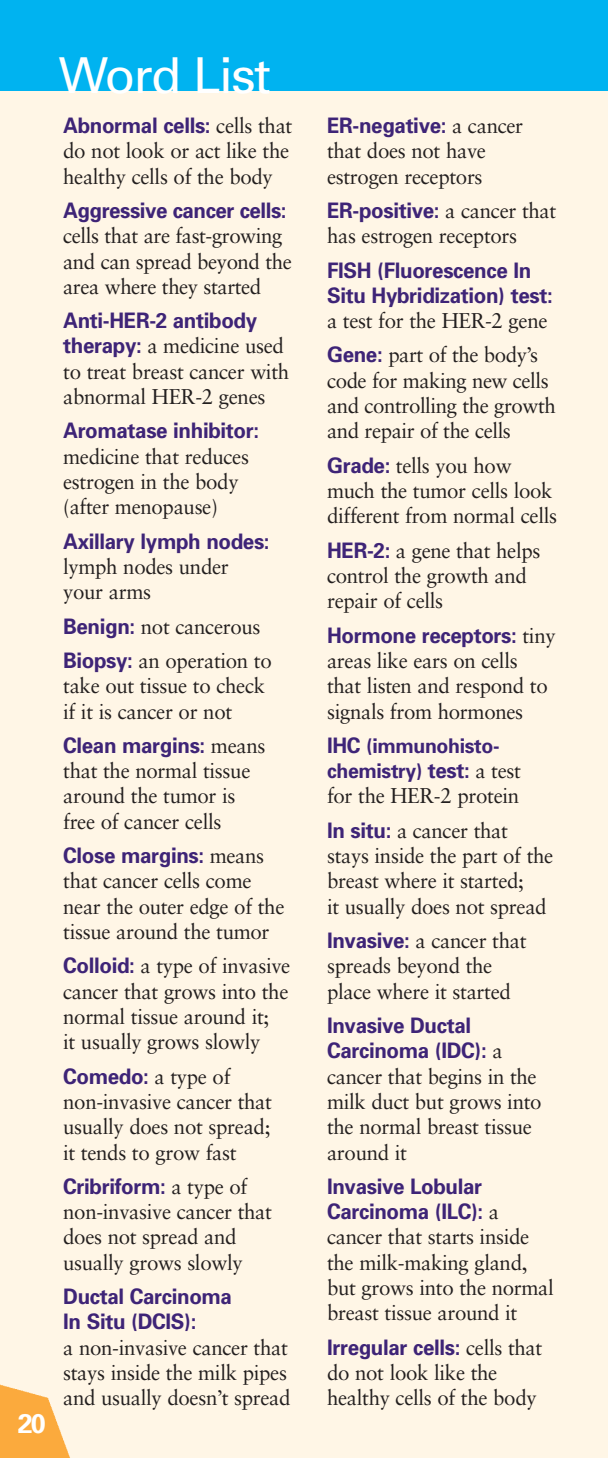
<style>
.page{position:relative;width:608px;height:1458px;background:#fff}
.page>*{position:absolute;margin:0;border:0;box-sizing:border-box;transform-origin:0 0}
.t1{font:49.5px "Univers";letter-spacing:-.035em;color:#fff}
.t2{font:700 27px "Univers";color:#fff}
.t3{font:21.38px/25.2px "Sabon";letter-spacing:-.015em;color:#231f1f;scale:.96 1}
.t4{font:700 21.38px/25.2px "Univers";letter-spacing:-.015em;color:#3e2477;scale:.96 1}
.t5{font:700 20.25px/25.2px "Univers";letter-spacing:-.015em;color:#3e2477;scale:.96 1}
.s1{font-family:"Sabon";font-weight:400;color:#231f1f}
.s2{font-family:"Univers";font-weight:700;color:#3e2477}
.s3{font-size:21.38px}
.s4{font-family:"Sabon";font-weight:400;font-size:21.38px;color:#231f1f}
</style>
<div class="page">
<div style="left:0;top:1px;width:608px;height:1457px;background:#fff6e6"></div>
<div style="left:0;top:0;width:608px;height:91px;background:#00b3f0"></div>
<img style="left:0;top:1384px;width:70px;height:74px">
<p class="t2" style="left:18px;top:1413px;width:30px">20</p>
<p class="t2" style="left:18px;top:1413px;width:17px">0</p>
<h1 class="t1" style="left:59px;top:58px;width:213px">Word List</h1>
<p class="t4" style="left:63px;top:115px;width:240px">Abnormal cells: <span class="s1">cells that</span></p>
<p class="t3" style="left:63px;top:140px;width:237px">do not look or act like the healthy cells of the body</p>
<p class="t4" style="left:63px;top:200px;width:234px">Aggressive cancer cells:</p>
<p class="t3" style="left:63px;top:225px;width:240px">cells that are fast-growing and can spread beyond the area where they started</p>
<p class="t4" style="left:63px;top:310px;width:203px">Anti-HER-2 antibody</p>
<p class="t3" style="left:63px;top:335px;width:237px"><span class="s2">therapy:</span> a medicine used to treat breast cancer with abnormal HER-2 genes</p>
<p class="t4" style="left:63px;top:420px;width:205px">Aromatase inhibitor:</p>
<p class="t3" style="left:63px;top:445px;width:195px">medicine that reduces estrogen in the body (after menopause)</p>
<p class="t4" style="left:63px;top:530px;width:216px">Axillary lymph nodes:</p>
<p class="t3" style="left:63px;top:556px;width:174px">lymph nodes under your arms</p>
<p class="t3" style="left:63px;top:611px;width:219px;line-height:34.4px"><span class="s2">Benign:</span> not cancerous<br><span class="s2">Biopsy:</span> an operation to</p>
<p class="t3" style="left:63px;top:675px;width:212px">take out tissue to check if it is cancer or not</p>
<p class="t4" style="left:63px;top:735px;width:212px">Clean margins: <span class="s1">means</span></p>
<p class="t3" style="left:63px;top:760px;width:196px">that the normal tissue around the tumor is free of cancer cells</p>
<p class="t4" style="left:63px;top:845px;width:211px">Close margins: <span class="s1">means</span></p>
<p class="t3" style="left:63px;top:870px;width:232px">that cancer cells come near the outer edge of the tissue around the tumor</p>
<p class="t3" style="left:63px;top:955px;width:238px"><span class="s2">Colloid:</span> a type of invasive cancer that grows into the normal tissue around it;<br>it usually grows slowly</p>
<p class="t4" style="left:63px;top:1065px;width:176px">Comedo: <span class="s1">a type of</span></p>
<p class="t3" style="left:63px;top:1091px;width:219px;text-align:justify">non-invasive cancer that usually does not spread; it tends to grow fast</p>
<p class="t4" style="left:63px;top:1176px;width:193px">Cribriform: <span class="s1">a type of</span></p>
<p class="t3" style="left:63px;top:1201px;width:219px">non-invasive cancer that does not spread and usually grows slowly</p>
<p class="t4" style="left:63px;top:1286px;width:177px">Ductal Carcinoma<br>In Situ (DCIS):</p>
<p class="t3" style="left:63px;top:1336px;width:238px">a non-invasive cancer that stays inside the milk pipes and usually doesn’t spread</p>
<p class="t4" style="left:327px;top:115px;width:206px">ER-negative: <span class="s1">a cancer</span></p>
<p class="t3" style="left:327px;top:140px;width:167px">that does not have estrogen receptors</p>
<p class="t4" style="left:327px;top:200px;width:240px">ER-positive: <span class="s1">a cancer that</span></p>
<p class="t3" style="left:327px;top:225px;width:199px">has estrogen receptors</p>
<p class="t4" style="left:327px;top:259px;width:236px">FISH (Fluorescence In<br>Situ Hybridization) test:</p>
<p class="t3" style="left:327px;top:305px;width:231px;line-height:34.4px">a test for the HER-2 gene<br><span class="s2">Gene:</span> part of the body’s</p>
<p class="t3" style="left:327px;top:370px;width:240px">code for making new cells and controlling the growth and repair of the cells</p>
<p class="t3" style="left:327px;top:455px;width:241px"><span class="s2">Grade:</span> tells you how much the tumor cells look different from normal cells</p>
<p class="t3" style="left:327px;top:539px;width:224px"><span class="s2">HER-2:</span> a gene that helps control the growth and repair of cells</p>
<p class="t4" style="left:327px;top:624px;width:239px">Hormone receptors: <span class="s1">tiny</span></p>
<p class="t3" style="left:327px;top:650px;width:231px">areas like ears on cells that listen and respond to signals from hormones</p>
<p class="t5" style="left:327px;top:735px;width:203px"><span class="s3">IHC</span> (immunohisto&shy;chemistry) <span class="s3">test:</span> <span class="s4">a test</span></p>
<p class="t3" style="left:327px;top:781px;width:202px;line-height:34.4px">for the HER-2 protein<br><span class="s2">In situ:</span> a cancer that</p>
<p class="t3" style="left:327px;top:845px;width:237px">stays inside the part of the breast where it started;<br>it usually does not spread</p>
<p class="t3" style="left:327px;top:930px;width:209px"><span class="s2">Invasive:</span> a cancer that spreads beyond the place where it started</p>
<p class="t4" style="left:327px;top:1015px;width:184px">Invasive Ductal<br>Carcinoma (IDC): <span class="s1">a</span></p>
<p class="t3" style="left:327px;top:1065px;width:225px">cancer that begins in the milk duct but grows into the normal breast tissue around it</p>
<p class="t4" style="left:327px;top:1176px;width:181px">Invasive Lobular<br>Carcinoma (ILC): <span class="s1">a</span></p>
<p class="t3" style="left:327px;top:1226px;width:238px">cancer that starts inside the milk-making gland, but grows into the normal breast tissue around it</p>
<p class="t4" style="left:327px;top:1336px;width:226px">Irregular cells: <span class="s1">cells that</span></p>
<p class="t3" style="left:327px;top:1362px;width:220px">do not look like the healthy cells of the body</p>
</div>
